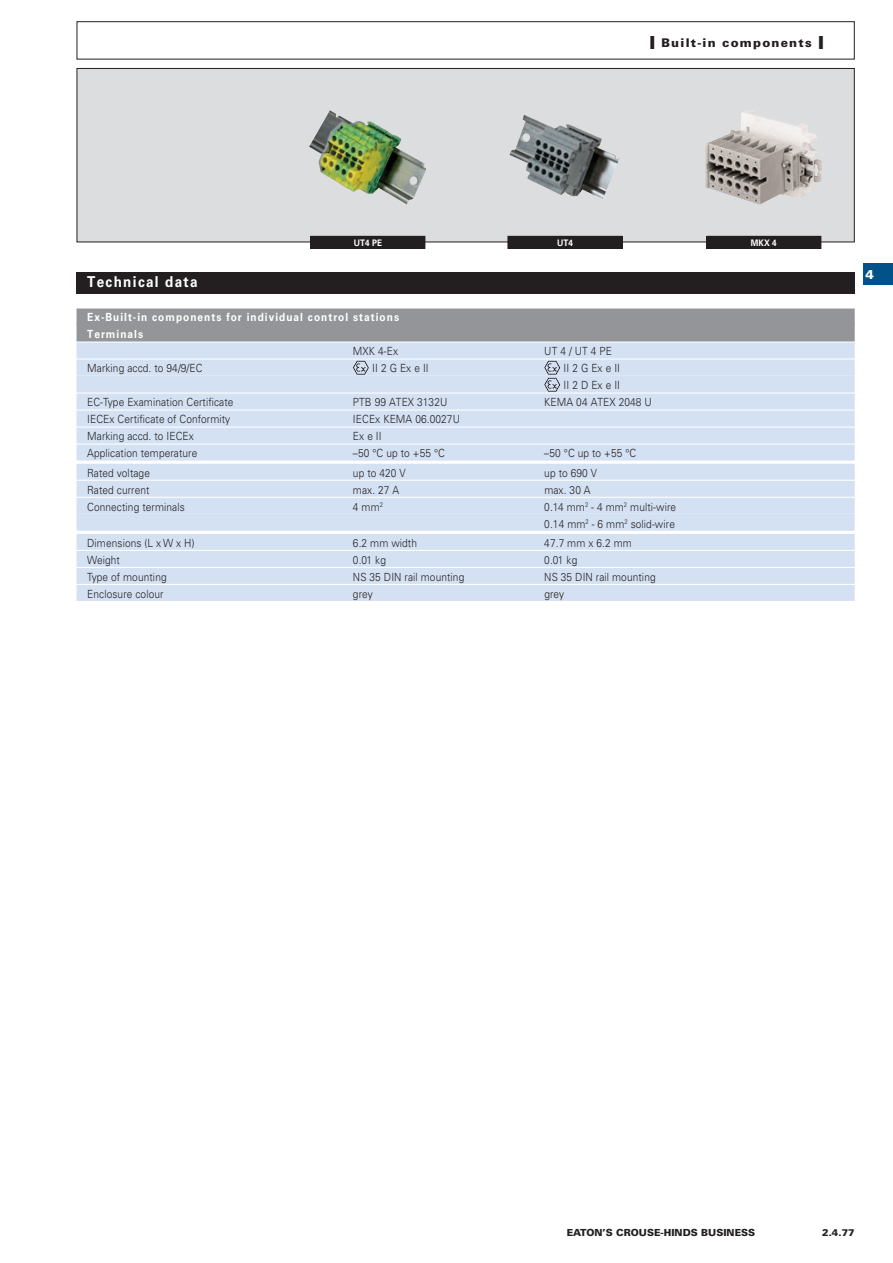
<style>
.page{position:relative;width:893px;height:1263px;background:#fff}
.page>*{position:absolute;margin:0;border:0;box-sizing:border-box;transform-origin:0 0}
.t1{font:700 15px "Univers LT Pro 65";letter-spacing:.1em;color:#fff;scale:.9 1}
.t2{font:900 12.75px "Univers LT Pro 75";color:#fff}
.t3{font:900 12px "Univers LT Pro 75";letter-spacing:.1em;color:#231f20}
.t4{font:300 11.25px/17px "Univers LT Pro 45";letter-spacing:.01em;color:#231f20;scale:.9 1}
.t5{font:700 11.25px/17px "Univers LT Pro 65";letter-spacing:.1em;color:#fff;scale:.9 1}
.t6{font:900 9.75px "Univers LT Pro 75";color:#231f20}
.t7{font:700 9px "Univers LT Pro 65";letter-spacing:.01em;color:#fff;scale:.9 1}
.s1{font-size:18px}
</style>
<div class="page">
<div style="left:863px;top:264px;width:30px;height:21px;background:#005288"></div>
<div style="left:77px;top:21px;width:778px;height:39px;border:1px solid #231f20"></div>
<div style="left:77px;top:68px;width:777px;height:174px;background:#dcddde"></div>
<div style="left:77px;top:68px;width:778px;height:174px;border:1px solid #231f20"></div>
<img style="left:309px;top:110px;width:117px;height:95px">
<div style="left:311px;top:236px;width:114px;height:12px;background:#231f20"></div>
<div style="left:310px;top:236px;width:115px;height:13px;border:1px solid #231f20"></div>
<img style="left:510px;top:115px;width:109px;height:84px">
<div style="left:508px;top:236px;width:114px;height:12px;background:#231f20"></div>
<div style="left:508px;top:236px;width:114px;height:13px;border:1px solid #231f20"></div>
<img style="left:706px;top:110px;width:116px;height:95px">
<div style="left:707px;top:236px;width:114px;height:12px;background:#231f20"></div>
<div style="left:706px;top:236px;width:115px;height:13px;border:1px solid #231f20"></div>
<div style="left:77px;top:272px;width:778px;height:21px;background:#231f20"></div>
<div style="left:77px;top:308px;width:778px;height:16px;background:#939598"></div>
<div style="left:77px;top:323px;width:778px;height:18px;background:#939598"></div>
<div style="left:77px;top:343px;width:778px;height:15px;background:#d4e1f3"></div>
<div style="left:77px;top:360px;width:778px;height:15px;background:#d4e1f3"></div>
<div style="left:77px;top:375px;width:778px;height:17px;background:#d4e1f3"></div>
<div style="left:77px;top:394px;width:778px;height:15px;background:#d4e1f3"></div>
<div style="left:77px;top:411px;width:778px;height:15px;background:#d4e1f3"></div>
<div style="left:77px;top:428px;width:778px;height:16px;background:#d4e1f3"></div>
<div style="left:77px;top:445px;width:778px;height:16px;background:#d4e1f3"></div>
<div style="left:77px;top:464px;width:778px;height:16px;background:#d4e1f3"></div>
<div style="left:77px;top:481px;width:778px;height:16px;background:#d4e1f3"></div>
<div style="left:77px;top:498px;width:778px;height:16px;background:#d4e1f3"></div>
<div style="left:77px;top:514px;width:778px;height:17px;background:#d4e1f3"></div>
<div style="left:77px;top:534px;width:778px;height:16px;background:#d4e1f3"></div>
<div style="left:77px;top:551px;width:778px;height:16px;background:#d4e1f3"></div>
<div style="left:77px;top:568px;width:778px;height:16px;background:#d4e1f3"></div>
<div style="left:77px;top:585px;width:778px;height:16px;background:#d4e1f3"></div>
<svg style="left:353px;top:361px;width:16px;height:14px"></svg>
<svg style="left:544px;top:361px;width:16px;height:31px"></svg>
<p class="t3" style="left:650px;top:37px;width:176px"><span class="s1">I</span> Built-in components <span class="s1">I</span></p>
<p class="t7" style="left:354px;top:239px;width:33px">UT4 PE</p>
<p class="t7" style="left:557px;top:239px;width:19px">UT4</p>
<p class="t7" style="left:751px;top:239px;width:30px">MKX 4</p>
<h1 class="t1" style="left:87px;top:277px;width:124px">Technical data</h1>
<p class="t5" style="left:87px;top:310px;width:348px">Ex-Built-in components for individual control stations<br>Terminals</p>
<p class="t4" style="left:353px;top:344px;width:52px">MXK 4-Ex</p>
<p class="t4" style="left:544px;top:344px;width:77px">UT 4 / UT 4 PE</p>
<p class="t4" style="left:87px;top:361px;width:130px">Marking accd. to 94/9/EC</p>
<p class="t4" style="left:372px;top:361px;width:64px">II 2 G Ex e II</p>
<p class="t4" style="left:564px;top:361px;width:64px">II 2 G Ex e II<br>II 2 D Ex e II</p>
<p class="t4" style="left:87px;top:395px;width:164px">EC-Type Examination Certificate</p>
<p class="t4" style="left:353px;top:395px;width:106px">PTB 99 ATEX 3132U</p>
<p class="t4" style="left:544px;top:395px;width:121px">KEMA 04 ATEX 2048 U</p>
<p class="t4" style="left:87px;top:412px;width:161px">IECEx Certificate of Conformity</p>
<p class="t4" style="left:353px;top:412px;width:120px">IECEx KEMA 06.0027U</p>
<p class="t4" style="left:87px;top:429px;width:120px">Marking accd. to IECEx</p>
<p class="t4" style="left:353px;top:429px;width:33px">Ex e II</p>
<p class="t4" style="left:87px;top:446px;width:124px">Application temperature</p>
<p class="t4" style="left:353px;top:446px;width:104px">–50 °C up to +55 °C</p>
<p class="t4" style="left:544px;top:446px;width:104px">–50 °C up to +55 °C</p>
<p class="t4" style="left:87px;top:465px;width:71px">Rated voltage</p>
<p class="t4" style="left:353px;top:465px;width:60px">up to 420 V</p>
<p class="t4" style="left:544px;top:465px;width:60px">up to 690 V</p>
<p class="t4" style="left:87px;top:482px;width:71px">Rated current</p>
<p class="t4" style="left:353px;top:482px;width:53px">max. 27 A</p>
<p class="t4" style="left:544px;top:482px;width:53px">max. 30 A</p>
<p class="t4" style="left:87px;top:499px;width:110px">Connecting terminals</p>
<p class="t4" style="left:353px;top:499px;width:35px">4 mm<sup>2</sup></p>
<p class="t4" style="left:544px;top:499px;width:148px">0.14 mm<sup>2</sup> - 4 mm<sup>2</sup> multi-wire<br>0.14 mm<sup>2</sup> - 6 mm<sup>2</sup> solid-wire</p>
<p class="t4" style="left:87px;top:535px;width:121px">Dimensions (L x W x H)</p>
<p class="t4" style="left:353px;top:535px;width:73px">6.2 mm width</p>
<p class="t4" style="left:544px;top:535px;width:99px">47.7 mm x 6.2 mm</p>
<p class="t4" style="left:87px;top:552px;width:38px">Weight</p>
<p class="t4" style="left:353px;top:552px;width:38px">0.01 kg</p>
<p class="t4" style="left:544px;top:552px;width:38px">0.01 kg</p>
<p class="t4" style="left:87px;top:569px;width:90px">Type of mounting</p>
<p class="t4" style="left:353px;top:569px;width:125px">NS 35 DIN rail mounting</p>
<p class="t4" style="left:544px;top:569px;width:125px">NS 35 DIN rail mounting</p>
<p class="t4" style="left:87px;top:586px;width:86px">Enclosure colour</p>
<p class="t4" style="left:353px;top:586px;width:23px">grey</p>
<p class="t4" style="left:544px;top:586px;width:23px">grey</p>
<p class="t2" style="left:865px;top:268px;width:10px">4</p>
<p class="t6" style="left:567px;top:1228px;width:190px">EATON’S CROUSE-HINDS BUSINESS</p>
<p class="t6" style="left:822px;top:1228px;width:34px">2.4.77</p>
</div>
